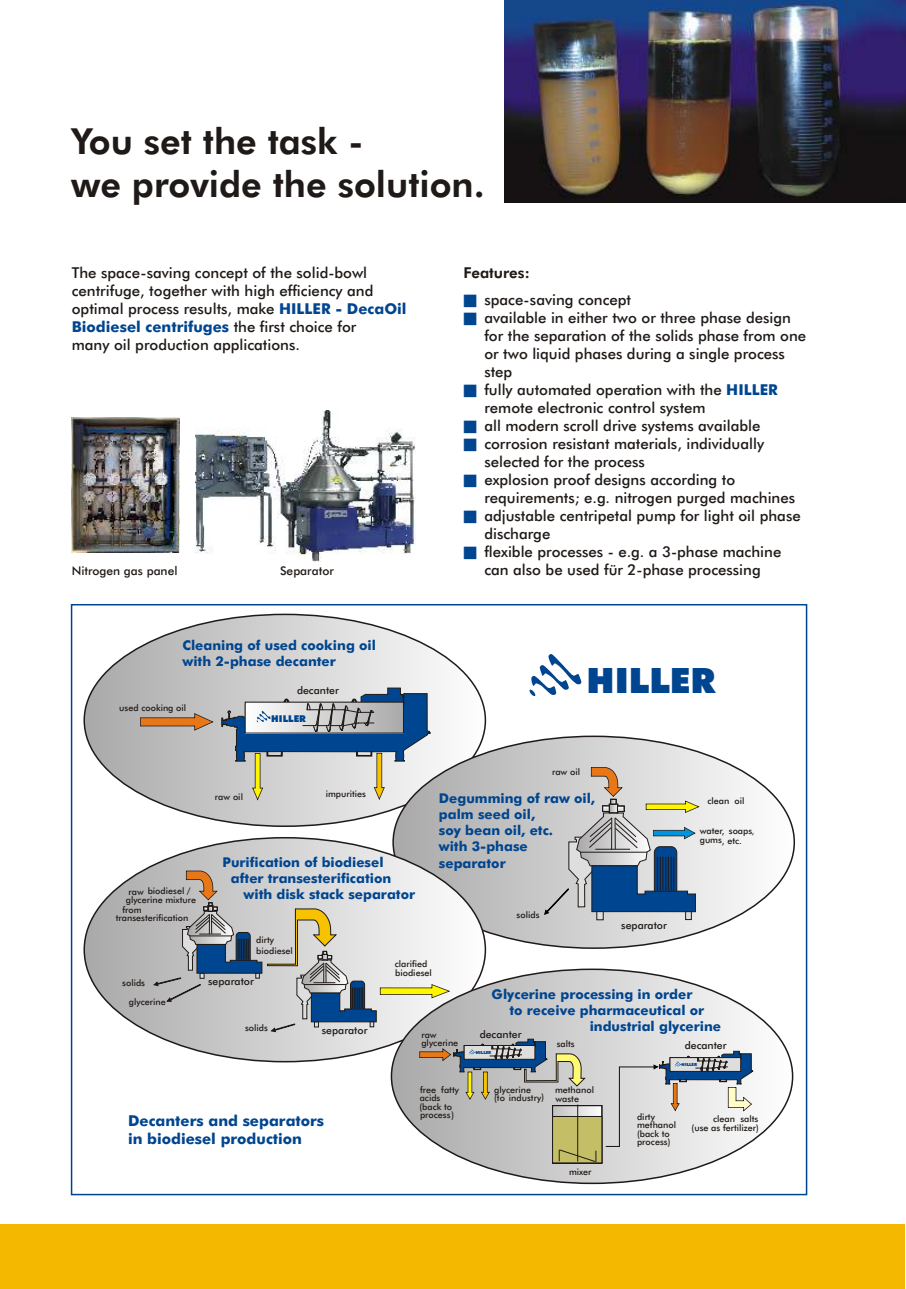
<style>
.page{position:relative;width:906px;height:1289px;background:#fff}
.page>*{position:absolute;margin:0;border:0;box-sizing:border-box;transform-origin:0 0}
.t1{font:800 35.85px/43px "Futura BT";color:#1f1a17}
.t2{font:900 34.95px "Futura BT";color:#00458f}
.t3{font:500 15px/18px "Futura BT";color:#1f1a17}
.t4{font:500 15px/18px "Futura BT";color:#00458f}
.t5{font:800 15px "Futura BT";color:#1f1a17}
.t6{font:500 13.5px/16.2px "Futura BT";color:#00458f}
.t7{font:13.5px "Zapf Dingbats IT Cby BT";color:#00458f}
.t8{font:500 12px "Futura BT";color:#1f1a17}
.t9{font:500 10.5px "Futura BT";color:#1f1a17}
.t10{font:900 9.45px "Futura BT";color:#00458f}
.t11{font:500 9px/8.1px "Futura BT";color:#1f1a17}
.t12{font:900 4.2px "Futura BT";color:#00458f}
.s1{color:#00458f}
.s2{font-size:8.1px}
</style>
<div class="page">
<div style="left:0;top:1224px;width:904px;height:64px;background:#f5b800"></div>
<img style="left:504px;top:0;width:402px;height:203px">
<img style="left:72px;top:417px;width:107px;height:135px">
<img style="left:196px;top:428px;width:219px;height:126px">
<svg style="left:84px;top:614px;width:401px;height:212px"></svg>
<svg style="left:140px;top:713px;width:74px;height:17px"></svg>
<svg style="left:221px;top:678px;width:210px;height:122px"></svg>
<div style="left:393px;top:736px;width:401px;height:212px;background:linear-gradient(to right,#a7a6a6,#f9f9f9);border-radius:50%"></div>
<svg style="left:544px;top:767px;width:155px;height:153px"></svg>
<svg style="left:84px;top:837px;width:401px;height:224px"></svg>
<svg style="left:153px;top:870px;width:110px;height:131px"></svg>
<svg style="left:267px;top:410px;width:71px;height:556px;fill:#d9d8d8"></svg>
<svg style="left:391px;top:969px;width:401px;height:214px"></svg>
<svg style="left:529px;top:654px;width:52px;height:42px"></svg>
<svg style="left:271px;top:951px;width:482px;height:212px"></svg>
<h1 class="t1" style="left:71px;top:123px;width:415px">You set the task -<br>we provide the solution.</h1>
<p class="t3" style="left:72px;top:265px;width:336px">The space-saving concept of the solid-bowl centrifuge, together with high efficiency and optimal process results, make <span class="s1">HILLER - DecaOil Biodiesel centrifuges</span> the first choice for<br>many oil production applications.</p>
<p class="t5" style="left:463px;top:267px;width:68px">Features:</p>
<p class="t3" style="left:484px;top:292px;width:323px">space-saving concept<br>available in either two or three phase design for the separation of the solids phase from one or two liquid phases during a single process step<br>fully automated operation with the <span class="s1">HILLER </span>remote electronic control system<br>all modern scroll drive systems available corrosion resistant materials, individually selected for the process<br>explosion proof designs according to requirements; e.g. nitrogen purged machines adjustable centripetal pump for light oil phase discharge<br>flexible processes - e.g. a 3-phase machine can also be used für 2-phase processing</p>
<p class="t7" style="left:463px;top:385px;width:82px">■</p>
<p class="t7" style="left:463px;top:474px;width:82px">■</p>
<p class="t7" style="left:463px;top:510px;width:82px">■</p>
<p class="t7" style="left:463px;top:546px;width:82px">■</p>
<p class="t8" style="left:72px;top:565px;width:107px">Nitrogen gas panel</p>
<p class="t8" style="left:280px;top:565px;width:55px">Separator</p>
<p class="t6" style="left:183px;top:638px;width:195px">Cleaning of used cooking oil with 2-phase decanter</p>
<p class="t11" style="left:119px;top:704px;width:69px">used cooking oil</p>
<p class="t9" style="left:297px;top:686px;width:43px">decanter</p>
<p class="t10" style="left:271px;top:714px;width:36px">HILLER</p>
<p class="t11" style="left:215px;top:793px;width:30px">raw oil</p>
<p class="t11" style="left:326px;top:790px;width:42px">impurities</p>
<p class="t11" style="left:126px;top:887px;width:72px;line-height:8.6px;text-align:center">raw biodiesel / glycerine mixture</p>
<p class="t11" style="left:116px;top:906px;width:74px;text-indent:7px">from transesterification</p>
<p class="t6" style="left:222px;top:855px;width:163px">Purification of biodiesel</p>
<p class="t6" style="left:231px;top:871px;width:162px">after transesterification</p>
<p class="t6" style="left:244px;top:887px;width:173px">with disk stack separator</p>
<p class="t11" style="left:256px;top:934px;width:38px;line-height:11.1px">dirty biodiesel</p>
<h2 class="t2" style="left:586px;top:666px;width:130px">HILLER</h2>
<p class="t11" style="left:552px;top:769px;width:30px">raw oil</p>
<p class="t6" style="left:439px;top:791px;width:158px">Degumming of raw oil, palm seed oil,<br>soy bean oil, etc.<br>with 3-phase separator</p>
<p class="t11" style="left:516px;top:911px;width:24px">solids</p>
<p class="t9" style="left:621px;top:921px;width:47px">separator</p>
<p class="t11" style="left:707px;top:797px;width:39px">clean oil</p>
<p class="t11" style="left:700px;top:826px;width:56px;line-height:9.6px">water, soaps<span class="s2">, </span>gums, etc.</p>
<p class="t11" style="left:129px;top:973px;width:38px;line-height:19.6px;text-indent:-7px">solids glycerine</p>
<p class="t9" style="left:208px;top:977px;width:47px">separator</p>
<p class="t11" style="left:245px;top:1024px;width:24px">solids</p>
<p class="t9" style="left:322px;top:1026px;width:47px">separator</p>
<p class="t4" style="left:128px;top:1113px;width:198px">Decanters and separators in biodiesel production</p>
<p class="t11" style="left:395px;top:960px;width:39px;line-height:9.3px">clarified biodiesel</p>
<p class="t11" style="left:421px;top:1031px;width:38px">raw glycerine</p>
<p class="t11" style="left:419px;top:1086px;width:41px;line-height:8.6px">free fatty acids (back to</p>
<p class="t11" style="left:420px;top:1111px;width:36px">process)</p>
<p class="t6" style="left:491px;top:986px;width:202px">Glycerine processing in order</p>
<p class="t6" style="left:509px;top:1003px;width:196px">to receive pharmaceutical or</p>
<p class="t6" style="left:590px;top:1019px;width:133px">industrial glycerine</p>
<p class="t9" style="left:480px;top:1030px;width:43px">decanter</p>
<p class="t11" style="left:557px;top:1040px;width:19px">salts</p>
<p class="t11" style="left:555px;top:1086px;width:41px;line-height:8.7px">methanol waste</p>
<p class="t9" style="left:684px;top:1041px;width:43px">decanter</p>
<p class="t12" style="left:476px;top:1051px;width:17px">HILLER</p>
<p class="t12" style="left:681px;top:1063px;width:17px">HILLER</p>
<p class="t11" style="left:494px;top:1086px;width:52px">glycerine<br>(to industry)</p>
<p class="t11" style="left:569px;top:1168px;width:24px">mixer</p>
<p class="t11" style="left:637px;top:1113px;width:41px">dirty methanol (back to process)</p>
<p class="t11" style="left:713px;top:1115px;width:47px">clean salts</p>
<p class="t11" style="left:691px;top:1124px;width:69px">(use as fertilizer)</p>
</div>
